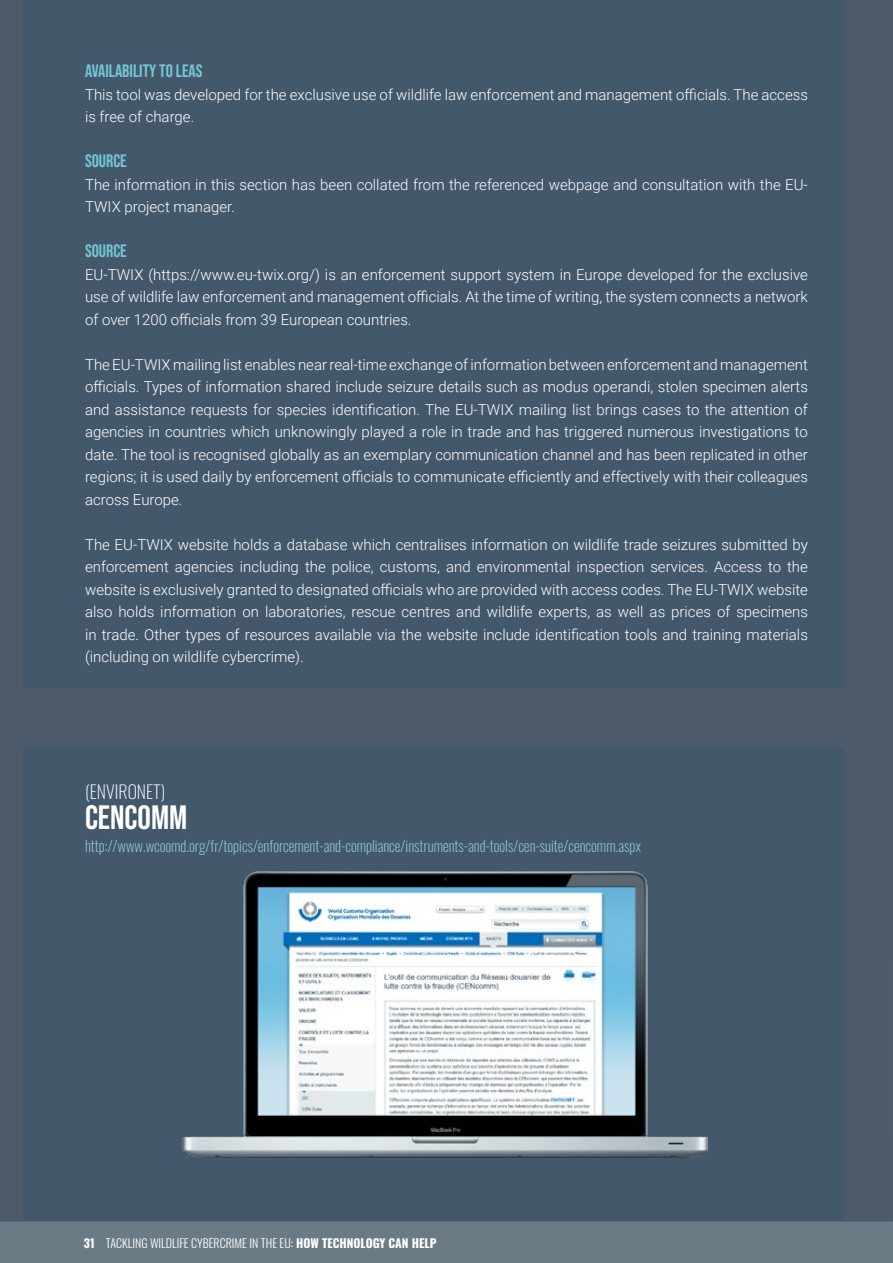
<style>
.page{position:relative;width:893px;height:1263px;background:#fff}
.page>*{position:absolute;margin:0;border:0;box-sizing:border-box;transform-origin:0 0}
.t1{font:33.75px "Bebas Neue";color:#fff}
.t2{font:18px "Bebas Neue";color:#74c7d4}
.t3{font:200 18px "Oswald";color:#fff}
.t4{font:300 15px/22.5px "Roboto";color:#fff;text-align:justify}
.t5{font:200 15px "Oswald";color:#99d1e4}
.t6{font:300 12px "Oswald";color:#fff}
.s1{font-weight:700}
</style>
<div class="page">
<div style="left:0;top:1221px;width:893px;height:42px;background:#6a7b86"></div>
<div style="left:0;top:0;width:893px;height:1221px;background:#4c5a69"></div>
<div style="left:23px;top:0;width:821px;height:689px;background:#44586c"></div>
<svg style="left:23px;top:748px;width:821px;height:472px;background:#637585"></svg>
<p class="t2" style="left:85px;top:61px;width:119px">AVAILABILITY TO LEAS</p>
<p class="t4" style="left:85px;top:83px;width:724px">This tool was developed for the exclusive use of wildlife law enforcement and management officials. The access is free of charge.</p>
<p class="t2" style="left:85px;top:151px;width:43px">SOURCE</p>
<p class="t4" style="left:85px;top:173px;width:724px">The information in this section has been collated from the referenced webpage and consultation with the EU-<br>TWIX project manager.</p>
<p class="t2" style="left:85px;top:241px;width:43px">SOURCE</p>
<p class="t4" style="left:85px;top:263px;width:724px">EU-TWIX (https://www.eu-twix.org/) is an enforcement support system in Europe developed for the exclusive use of wildlife law enforcement and management officials. At the time of writing, the system connects a network of over 1200 officials from 39 European countries.</p>
<p class="t4" style="left:85px;top:353px;width:724px">The EU-TWIX mailing list enables near real-time exchange of information between enforcement and management officials. Types of information shared include seizure details such as modus operandi, stolen specimen alerts and assistance requests for species identification. The EU-TWIX mailing list brings cases to the attention of agencies in countries which unknowingly played a role in trade and has triggered numerous investigations to date. The tool is recognised globally as an exemplary communication channel and has been replicated in other regions; it is used daily by enforcement officials to communicate efficiently and effectively with their colleagues across Europe.</p>
<p class="t4" style="left:85px;top:533px;width:724px">The EU-TWIX website holds a database which centralises information on wildlife trade seizures submitted by enforcement agencies including the police, customs, and environmental inspection services. Access to the website is exclusively granted to designated officials who are provided with access codes. The EU-TWIX website also holds information on laboratories, rescue centres and wildlife experts, as well as prices of specimens in trade. Other types of resources available via the website include identification tools and training materials (including on wildlife cybercrime).</p>
<p class="t3" style="left:85px;top:775px;width:82px">(ENVIRONET)</p>
<p class="t5" style="left:85px;top:833px;width:557px">http://www.wcoomd.org/fr/topics/enforcement-and-compliance/instruments-and-tools/cen-suite/cencomm.aspx</p>
<p class="t1" style="left:85px;top:798px;width:104px">CENCOMM</p>
<p class="t6" style="left:84px;top:1233px;width:354px"><span class="s1">31</span> TACKLING WILDLIFE CYBERCRIME IN THE EU: <span class="s1">HOW TECHNOLOGY CAN HELP</span></p>
</div>
